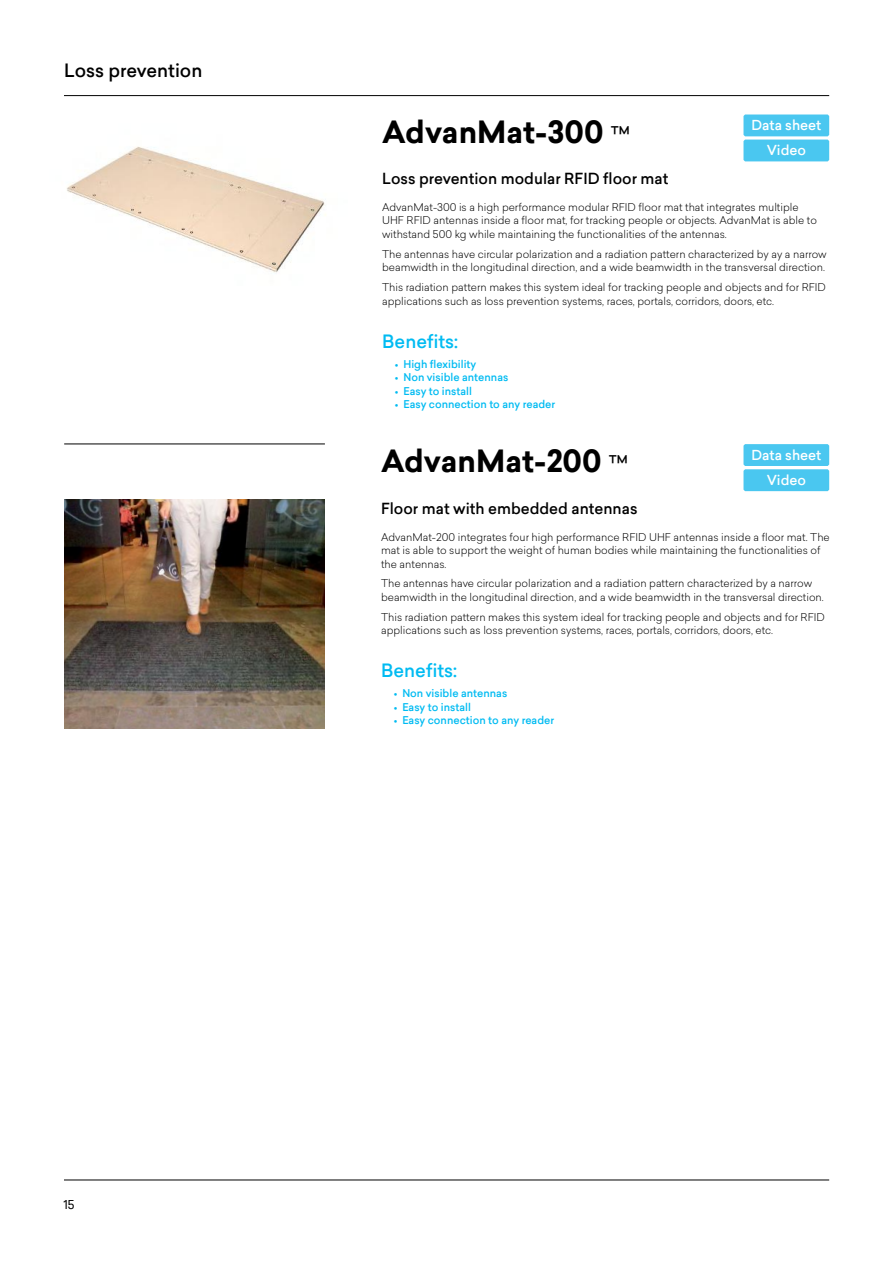
<style>
.page{position:relative;width:893px;height:1263px;background:#fff}
.page>*{position:absolute;margin:0;border:0;box-sizing:border-box;transform-origin:0 0}
.t1{font:700 30px "Sailec";color:#000}
.t2{font:500 18px "Sailec";color:#00bbf2}
.t3{font:500 18px "Sailec";color:#000}
.t4{font:500 15px "Sailec";color:#000}
.t5{font:500 13.5px "Sailec";color:#fff}
.t6{font:12px "Sailec";color:#000}
.t7{font:300 10.5px/13.5px "Sailec";color:#000}
.t8{font:500 10.5px "Sailec";color:#00bbf2}
.s1{font-weight:400;font-size:22.5px}
</style>
<div class="page">
<hr style="left:64px;top:1180px;width:765px;height:1px;background:#000">
<img style="left:67px;top:146px;width:259px;height:127px">
<img style="left:64px;top:499px;width:261px;height:230px">
<hr style="left:64px;top:444px;width:261px;height:1px;background:#000">
<hr style="left:64px;top:95px;width:765px;height:1px;background:#000">
<div style="left:745px;top:116px;width:83px;height:19px;background:#4ac7f0"></div>
<div style="left:743px;top:114px;width:86px;height:22px;border:3px solid #4ac7f0"></div>
<div style="left:745px;top:446px;width:83px;height:18px;background:#4ac7f0"></div>
<div style="left:743px;top:444px;width:86px;height:22px;border:3px solid #4ac7f0"></div>
<div style="left:745px;top:141px;width:83px;height:19px;background:#4ac7f0"></div>
<div style="left:743px;top:140px;width:86px;height:21px;border:3px solid #4ac7f0"></div>
<div style="left:745px;top:471px;width:83px;height:19px;background:#4ac7f0"></div>
<div style="left:743px;top:469px;width:86px;height:22px;border:3px solid #4ac7f0"></div>
<h2 class="t3" style="left:64px;top:58px;width:140px">Loss prevention</h2>
<h1 class="t1" style="left:382px;top:110px;width:249px">AdvanMat-300 <span class="s1">™</span></h1>
<p class="t5" style="left:751px;top:116px;width:71px">Data sheet</p>
<p class="t5" style="left:767px;top:141px;width:41px">Video</p>
<h3 class="t4" style="left:382px;top:168px;width:288px">Loss prevention modular RFID floor mat</h3>
<p class="t7" style="left:382px;top:200px;width:436px">AdvanMat-300 is a high performance modular RFID floor mat that integrates multiple<br>UHF RFID antennas inside a floor mat, for tracking people or objects. AdvanMat is able to withstand 500 kg while maintaining the functionalities of the antennas.</p>
<p class="t7" style="left:382px;top:247px;width:446px">The antennas have circular polarization and a radiation pattern characterized by ay a narrow beamwidth in the longitudinal direction, and a wide beamwidth in the transversal direction.</p>
<p class="t7" style="left:382px;top:280px;width:445px">This radiation pattern makes this system ideal for tracking people and objects and for RFID applications such as loss prevention systems, races, portals, corridors, doors, etc.</p>
<h2 class="t2" style="left:382px;top:328px;width:78px">Benefits:</h2>
<p class="t8" style="left:395px;top:356px;width:83px">• High flexibility</p>
<p class="t8" style="left:395px;top:370px;width:115px">• Non visible antennas</p>
<p class="t8" style="left:395px;top:383px;width:79px">• Easy to install</p>
<p class="t8" style="left:395px;top:397px;width:162px">• Easy connection to any reader</p>
<h1 class="t1" style="left:381px;top:440px;width:249px">AdvanMat-200 <span class="s1">™</span></h1>
<p class="t5" style="left:751px;top:445px;width:71px">Data sheet</p>
<p class="t5" style="left:767px;top:471px;width:41px">Video</p>
<h3 class="t4" style="left:381px;top:497px;width:258px">Floor mat with embedded antennas</h3>
<p class="t7" style="left:381px;top:530px;width:450px">AdvanMat-200 integrates four high performance RFID UHF antennas inside a floor mat. The mat is able to support the weight of human bodies while maintaining the functionalities of the antennas.</p>
<p class="t7" style="left:381px;top:577px;width:444px">The antennas have circular polarization and a radiation pattern characterized by a narrow beamwidth in the longitudinal direction, and a wide beamwidth in the transversal direction.</p>
<p class="t7" style="left:381px;top:610px;width:445px">This radiation pattern makes this system ideal for tracking people and objects and for RFID applications such as loss prevention systems, races, portals, corridors, doors, etc.</p>
<h2 class="t2" style="left:381px;top:658px;width:78px">Benefits:</h2>
<p class="t8" style="left:394px;top:686px;width:115px">• Non visible antennas</p>
<p class="t8" style="left:394px;top:699px;width:79px">• Easy to install</p>
<p class="t8" style="left:394px;top:713px;width:162px">• Easy connection to any reader</p>
<p class="t6" style="left:63px;top:1197px;width:13px">15</p>
</div>
